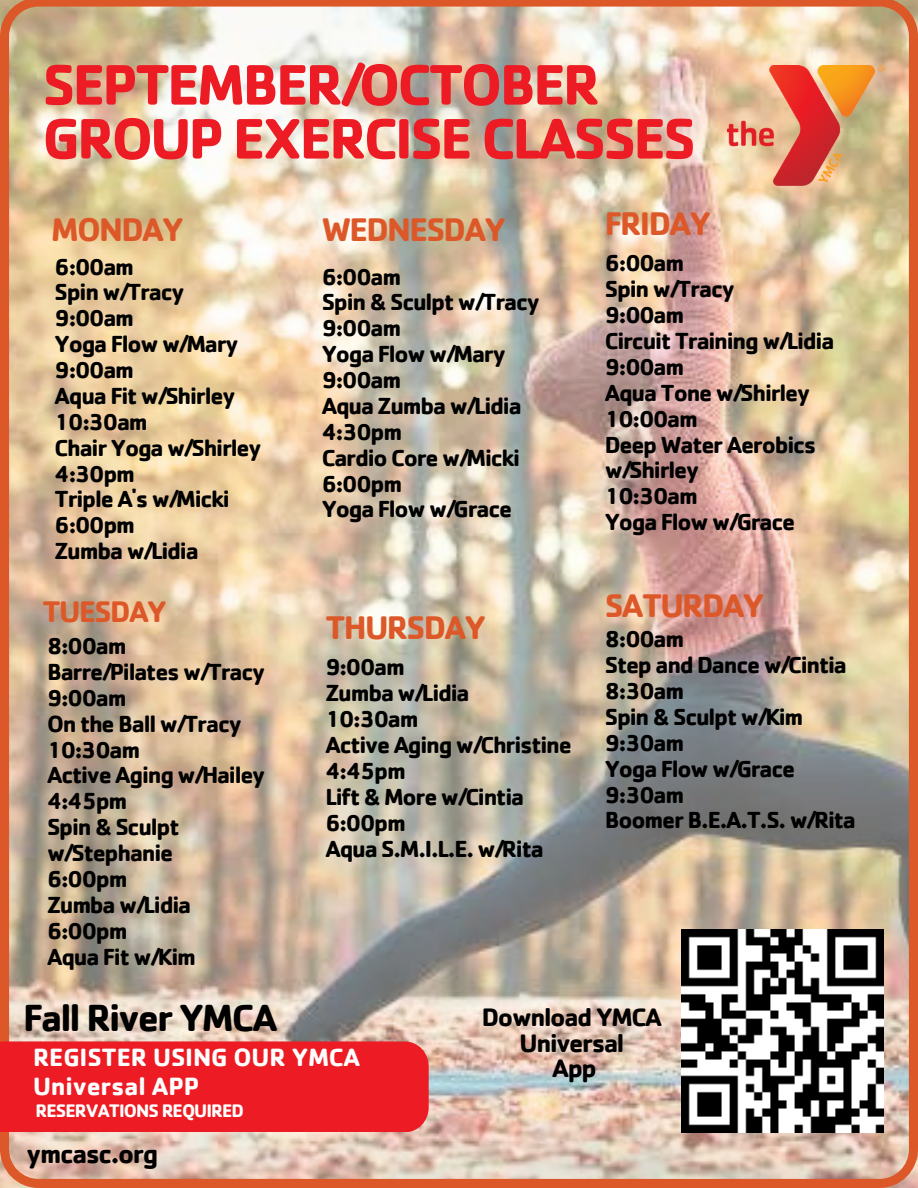
<style>
.page{position:relative;width:918px;height:1188px;background:#fff}
.page>*{position:absolute;margin:0;border:0;box-sizing:border-box;transform-origin:0 0}
.t1{font:700 59.1px/54px "Cachet";letter-spacing:-.05em;color:#ed1c24}
.t2{font:700 39px "Cachet";letter-spacing:-.05em;color:#000}
.t3{font:700 33.75px "Cachet";letter-spacing:-.05em;color:#dd5828}
.t4{font:700 30.75px "Cachet";letter-spacing:-.05em;color:#dd5828}
.t5{font:700 27.15px "Cachet";letter-spacing:-.05em;color:#000}
.t6{font:700 26.1px "Cachet";letter-spacing:-.05em;color:#000}
.t7{font:700 25.8px/28.2px "Cachet";letter-spacing:-.005em;color:#fff}
.t8{font:700 24px/25.8px "Cachet";letter-spacing:-.05em;color:#000}
.t9{font:700 18.75px "Cachet";letter-spacing:-.05em;color:#fff}
</style>
<div class="page">
<img style="left:0;top:0;width:918px;height:1188px">
<div style="left:0;top:1041px;width:429px;height:91px;background:#ed1c24"></div>
<img style="left:681px;top:930px;width:203px;height:202px">
<img style="left:728px;top:66px;width:156px;height:119px">
<p class="t1" style="left:42px;top:56px;width:655px">SEPTEMBER/OCTOBER<br>GROUP EXERCISE CLASSES</p>
<p class="t3" style="left:51px;top:207px;width:134px">MONDAY</p>
<p class="t3" style="left:322px;top:207px;width:186px">WEDNESDAY</p>
<p class="t8" style="left:55px;top:253px;width:81px">6:00am</p>
<p class="t8" style="left:55px;top:279px;width:132px">Spin w/Tracy</p>
<p class="t8" style="left:55px;top:304px;width:81px">9:00am</p>
<p class="t8" style="left:55px;top:330px;width:186px">Yoga Flow w/Mary</p>
<p class="t8" style="left:55px;top:356px;width:81px">9:00am</p>
<p class="t8" style="left:55px;top:382px;width:183px">Aqua Fit w/Shirley</p>
<p class="t8" style="left:55px;top:408px;width:95px">10:30am</p>
<p class="t8" style="left:55px;top:434px;width:209px">Chair Yoga w/Shirley</p>
<p class="t8" style="left:55px;top:460px;width:82px">4:30pm</p>
<p class="t8" style="left:55px;top:486px;width:177px">Triple A's w/Micki</p>
<p class="t8" style="left:55px;top:511px;width:82px">6:00pm</p>
<p class="t8" style="left:55px;top:537px;width:146px">Zumba w/Lidia</p>
<p class="t4" style="left:42px;top:592px;width:126px">TUESDAY</p>
<p class="t8" style="left:47px;top:632px;width:81px">8:00am</p>
<p class="t8" style="left:47px;top:658px;width:220px">Barre/Pilates w/Tracy</p>
<p class="t8" style="left:47px;top:684px;width:81px">9:00am</p>
<p class="t8" style="left:47px;top:710px;width:197px">On the Ball w/Tracy</p>
<p class="t8" style="left:47px;top:736px;width:95px">10:30am</p>
<p class="t8" style="left:47px;top:762px;width:220px">Active Aging w/Hailey</p>
<p class="t8" style="left:47px;top:787px;width:82px">4:45pm</p>
<p class="t8" style="left:47px;top:813px;width:134px">Spin &amp; Sculpt w/Stephanie</p>
<p class="t8" style="left:47px;top:865px;width:82px">6:00pm</p>
<p class="t8" style="left:47px;top:891px;width:146px">Zumba w/Lidia</p>
<p class="t8" style="left:47px;top:917px;width:82px">6:00pm</p>
<p class="t8" style="left:47px;top:943px;width:150px">Aqua Fit w/Kim</p>
<p class="t8" style="left:322px;top:263px;width:81px">6:00am</p>
<p class="t8" style="left:322px;top:289px;width:220px">Spin &amp; Sculpt w/Tracy</p>
<p class="t8" style="left:322px;top:315px;width:81px">9:00am</p>
<p class="t8" style="left:322px;top:340px;width:186px">Yoga Flow w/Mary</p>
<p class="t8" style="left:322px;top:366px;width:81px">9:00am</p>
<p class="t8" style="left:322px;top:392px;width:202px">Aqua Zumba w/Lidia</p>
<p class="t8" style="left:322px;top:418px;width:82px">4:30pm</p>
<p class="t8" style="left:322px;top:444px;width:200px">Cardio Core w/Micki</p>
<p class="t8" style="left:322px;top:470px;width:82px">6:00pm</p>
<p class="t8" style="left:322px;top:496px;width:192px">Yoga Flow w/Grace</p>
<p class="t3" style="left:325px;top:606px;width:162px">THURSDAY</p>
<p class="t8" style="left:325px;top:654px;width:81px">9:00am</p>
<p class="t8" style="left:325px;top:679px;width:146px">Zumba w/Lidia</p>
<p class="t8" style="left:325px;top:705px;width:95px">10:30am</p>
<p class="t8" style="left:325px;top:731px;width:248px">Active Aging w/Christine</p>
<p class="t8" style="left:325px;top:757px;width:82px">4:45pm</p>
<p class="t8" style="left:325px;top:783px;width:200px">Lift &amp; More w/Cintia</p>
<p class="t8" style="left:325px;top:809px;width:82px">6:00pm</p>
<p class="t8" style="left:325px;top:835px;width:220px">Aqua S.M.I.L.E. w/Rita</p>
<p class="t3" style="left:605px;top:202px;width:108px">FRIDAY</p>
<p class="t8" style="left:605px;top:250px;width:81px">6:00am</p>
<p class="t8" style="left:605px;top:275px;width:132px">Spin w/Tracy</p>
<p class="t8" style="left:605px;top:301px;width:81px">9:00am</p>
<p class="t8" style="left:605px;top:327px;width:231px">Circuit Training w/Lidia</p>
<p class="t8" style="left:605px;top:353px;width:81px">9:00am</p>
<p class="t8" style="left:605px;top:379px;width:207px">Aqua Tone w/Shirley</p>
<p class="t8" style="left:605px;top:405px;width:95px">10:00am</p>
<p class="t8" style="left:605px;top:431px;width:213px">Deep Water Aerobics</p>
<p class="t8" style="left:605px;top:457px;width:96px">w/Shirley</p>
<p class="t8" style="left:605px;top:482px;width:95px">10:30am</p>
<p class="t8" style="left:605px;top:508px;width:192px">Yoga Flow w/Grace</p>
<p class="t3" style="left:605px;top:583px;width:161px">SATURDAY</p>
<p class="t8" style="left:605px;top:625px;width:81px">8:00am</p>
<p class="t8" style="left:605px;top:651px;width:244px">Step and Dance w/Cintia</p>
<p class="t8" style="left:605px;top:677px;width:81px">8:30am</p>
<p class="t8" style="left:605px;top:703px;width:200px">Spin &amp; Sculpt w/Kim</p>
<p class="t8" style="left:605px;top:729px;width:81px">9:30am</p>
<p class="t8" style="left:605px;top:755px;width:192px">Yoga Flow w/Grace</p>
<p class="t8" style="left:605px;top:781px;width:81px">9:30am</p>
<p class="t8" style="left:605px;top:807px;width:253px">Boomer B.E.A.T.S. w/Rita</p>
<p class="t2" style="left:23px;top:992px;width:256px">Fall River YMCA</p>
<p class="t7" style="left:33px;top:1043px;width:329px">REGISTER USING OUR YMCA<br>Universal APP</p>
<p class="t9" style="left:36px;top:1098px;width:210px">RESERVATIONS REQUIRED</p>
<p class="t5" style="left:26px;top:1137px;width:133px">ymcasc.org</p>
<p class="t6" style="left:482px;top:1000px;width:182px">Download YMCA</p>
<p class="t6" style="left:520px;top:1026px;width:106px">Universal</p>
<p class="t6" style="left:552px;top:1051px;width:46px">App</p>
</div>
